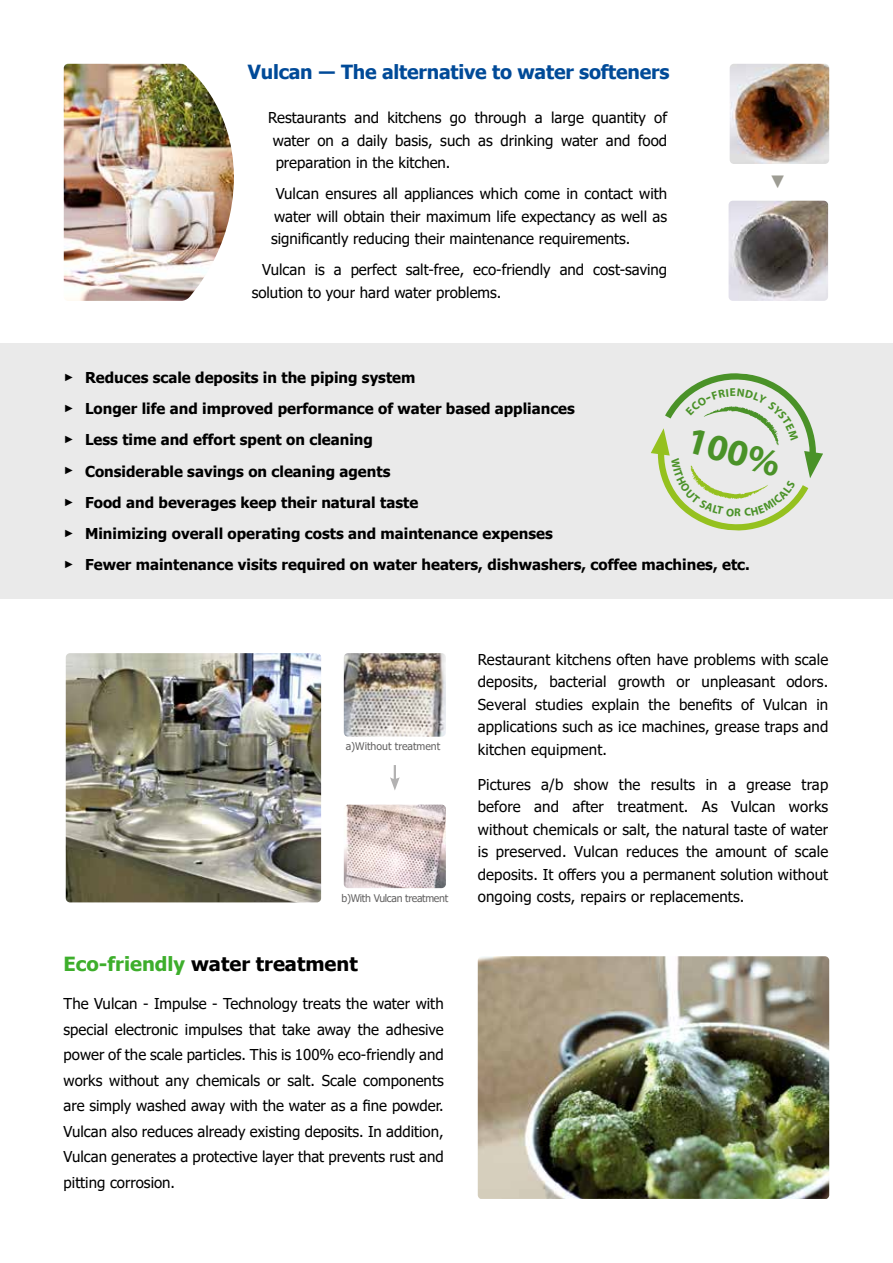
<style>
.page{position:relative;width:893px;height:1263px;background:#fff}
.page>*{position:absolute;margin:0;border:0;box-sizing:border-box;transform-origin:0 0}
.t1{font:700 37.65px "Myriad Pro";color:#4a9228}
.t2{font:700 19.5px "Tahoma";letter-spacing:-.01em;color:#004a98}
.t3{font:700 19.5px "Tahoma";color:#000}
.t4{font:700 17.55px "Arial";color:#9d9c93}
.t5{font:15px/22.5px "Tahoma";color:#000;text-align:justify}
.t6{font:700 15px/31.2px "Tahoma";color:#000}
.t7{font:10.5px "Tahoma";letter-spacing:-.03em;color:#646363}
.t8{font:10.5px "Tahoma";color:#646363}
.s1{font-family:"Arial";font-size:10.5px}
.s2{color:#3dae2b}
</style>
<div class="page">
<div style="left:0;top:343px;width:893px;height:255px;background:#eaeaea"></div>
<img style="left:729px;top:201px;width:99px;height:100px">
<img style="left:730px;top:64px;width:99px;height:100px">
<img style="left:64px;top:64px;width:170px;height:237px">
<img style="left:66px;top:653px;width:255px;height:249px">
<svg style="left:390px;top:765px;width:10px;height:25px"></svg>
<img style="left:344px;top:653px;width:102px;height:84px">
<img style="left:344px;top:805px;width:102px;height:83px">
<img style="left:478px;top:956px;width:351px;height:243px">
<svg style="left:651px;top:373px;width:172px;height:158px"></svg>
<h2 class="t2" style="left:248px;top:58px;width:423px">Vulcan ― The alternative to water softeners</h2>
<p class="t5" style="left:273px;top:107px;width:396px;text-indent:-4px">Restaurants and kitchens go through a large quantity of water on a daily basis, such as drinking water and food preparation in the kitchen.</p>
<p class="t5" style="left:271px;top:183px;width:398px;text-indent:4px">Vulcan ensures all appliances which come in contact with water will obtain their maximum life expectancy as well as significantly reducing their maintenance requirements.</p>
<p class="t5" style="left:252px;top:259px;width:417px;text-indent:10px">Vulcan is a perfect salt-free, eco-friendly and cost-saving solution to your hard water problems.</p>
<p class="t4" style="left:790px;top:173px;width:19px;rotate:90deg">►</p>
<p class="t6" style="left:64px;top:362px;width:688px"><span class="s1">►</span> Reduces scale deposits in the piping system<br><span class="s1">►</span> Longer life and improved performance of water based appliances<br><span class="s1">►</span> Less time and effort spent on cleaning<br><span class="s1">►</span> Considerable savings on cleaning agents<br><span class="s1">►</span> Food and beverages keep their natural taste<br><span class="s1">►</span> Minimizing overall operating costs and maintenance expenses<br><span class="s1">►</span> Fewer maintenance visits required on water heaters, dishwashers, coffee machines, etc.</p>
<h1 class="t1" style="left:695px;top:415px;width:97px;rotate:16deg">100%</h1>
<p class="t8" style="left:346px;top:739px;width:96px">a)Without treatment</p>
<p class="t7" style="left:341px;top:891px;width:108px">b)With Vulcan treatment</p>
<h2 class="t3" style="left:64px;top:950px;width:296px"><span class="s2">Eco-friendly</span> water treatment</h2>
<p class="t5" style="left:64px;top:992px;width:382px;line-height:25.5px">The Vulcan - Impulse - Technology treats the water with special electronic impulses that take away the adhesive power of the scale particles. This is 100% eco-friendly and works without any chemicals or salt. Scale components are simply washed away with the water as a fine powder.<br>Vulcan also reduces already existing deposits. In addition, Vulcan generates a protective layer that prevents rust and pitting corrosion.</p>
<p class="t5" style="left:478px;top:649px;width:352px">Restaurant kitchens often have problems with scale deposits, bacterial growth or unpleasant odors.<br>Several studies explain the benefits of Vulcan in applications such as ice machines, grease traps and kitchen equipment.</p>
<p class="t5" style="left:478px;top:774px;width:352px">Pictures a/b show the results in a grease trap before and after treatment. As Vulcan works without chemicals or salt, the natural taste of water is preserved. Vulcan reduces the amount of scale deposits. It offers you a permanent solution without ongoing costs, repairs or replacements.</p>
</div>
